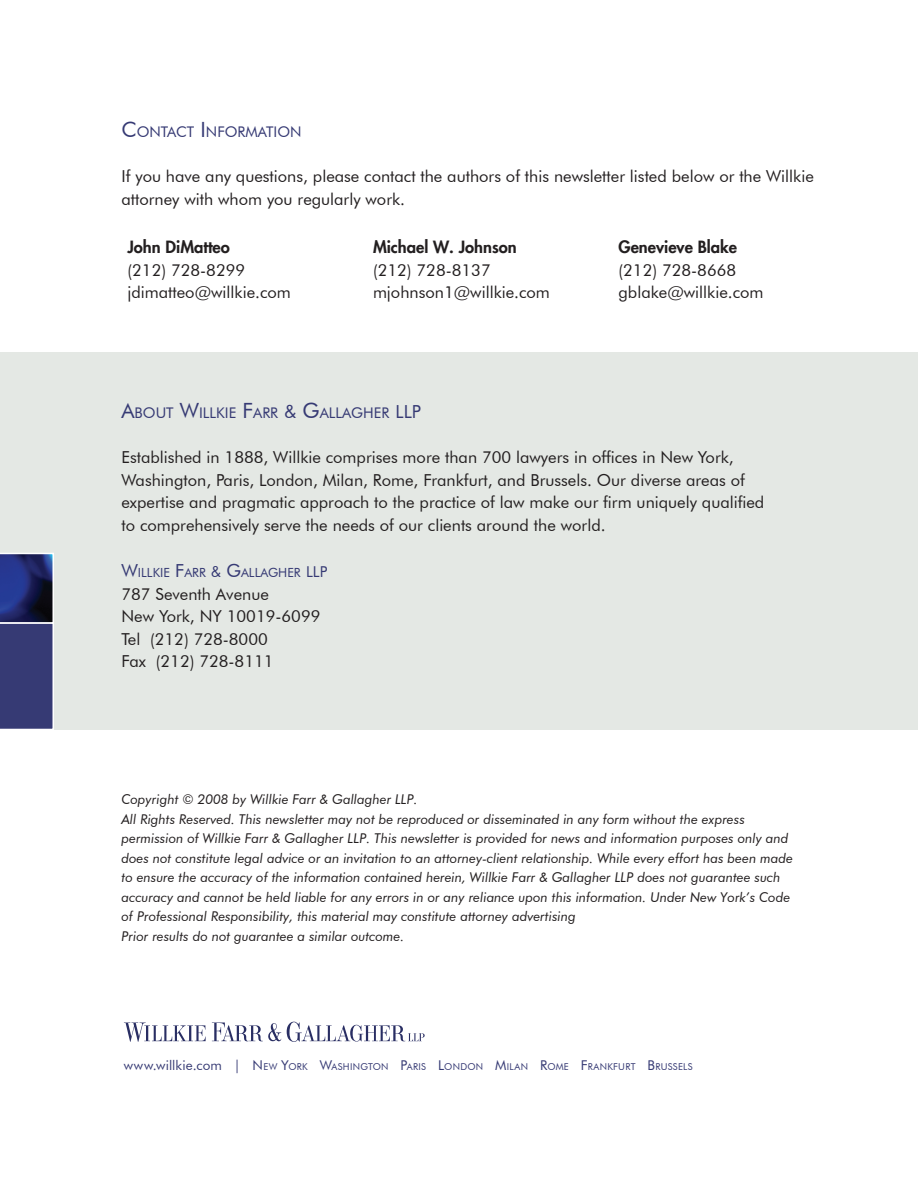
<style>
.page{position:relative;width:918px;height:1188px;background:#fff}
.page>*{position:absolute;margin:0;border:0;box-sizing:border-box;transform-origin:0 0}
.t1{font:16.5px/22.5px "Futura BT";color:#231f20}
.t2{font:800 16.5px "Futura LT";color:#231f20}
.t3{font:14.7px "Futura BT";color:#363a74}
.t4{font:italic 13.5px/19.5px "Futura BT";color:#231f20}
.t5{font:12.6px "Futura BT";color:#363a74}
.t6{font:9.45px "Futura BT";letter-spacing:.03em;color:#363a74}
.s1{font-size:21px}
.s2{font-size:18px}
.s3{font-size:15px}
.s4{font-size:13.5px}
</style>
<div class="page">
<div style="left:0;top:352px;width:918px;height:378px;background:#e4e8e4"></div>
<svg style="left:0;top:553px;width:54px;height:177px;background:#343b73"></svg>
<svg style="left:125px;top:1023px;width:81px;height:19px"></svg>
<svg style="left:212px;top:1023px;width:69px;height:19px"></svg>
<svg style="left:287px;top:1022px;width:138px;height:20px"></svg>
<p class="t3" style="left:122px;top:123px;width:182px"><span class="s1">C</span>ontact <span class="s1">I</span> nformation</p>
<p class="t1" style="left:122px;top:165px;width:694px">If you have any questions, please contact the authors of this newsletter listed below or the Willkie attorney with whom you regularly work.</p>
<p class="t2" style="left:128px;top:236px;width:104px">John DiMatteo</p>
<p class="t1" style="left:128px;top:259px;width:165px">(212) 728-8299 jdimatteo@willkie.com</p>
<p class="t2" style="left:373px;top:236px;width:145px">Michael W. Johnson</p>
<p class="t1" style="left:373px;top:259px;width:178px">(212) 728-8137 mjohnson1@willkie.com</p>
<p class="t2" style="left:618px;top:236px;width:120px">Genevieve Blake</p>
<p class="t1" style="left:618px;top:259px;width:147px">(212) 728-8668 gblake@willkie.com</p>
<p class="t3" style="left:122px;top:404px;width:283px"><span class="s1">A</span>bout <span class="s1">W</span>illkie <span class="s1">F</span>arr <span class="s2">&amp;</span> <span class="s1">G</span>allagher <span class="s2">LLP</span></p>
<p class="t1" style="left:122px;top:446px;width:644px">Established in 1888, Willkie comprises more than 700 lawyers in offices in New York, Washington, Paris, London, Milan, Rome, Frankfurt, and Brussels. Our diverse areas of expertise and pragmatic approach to the practice of law make our firm uniquely qualified to comprehensively serve the needs of our clients around the world.</p>
<p class="t5" style="left:122px;top:565px;width:193px"><span class="s2">W</span>illkie <span class="s2">F</span>arr <span class="s3">&amp;</span> <span class="s2">G</span>allagher <span class="s3">LLP</span></p>
<p class="t1" style="left:122px;top:583px;width:200px">787 Seventh Avenue<br>New York, NY 10019-6099<br>Tel (212) 728-8000<br>Fax (212) 728-8111</p>
<p class="t4" style="left:122px;top:789px;width:673px">Copyright © 2008 by Willkie Farr &amp; Gallagher LLP.<br>All Rights Reserved. This newsletter may not be reproduced or disseminated in any form without the express permission of Willkie Farr &amp; Gallagher LLP. This newsletter is provided for news and information purposes only and does not constitute legal advice or an invitation to an attorney-client relationship. While every effort has been made to ensure the accuracy of the information contained herein, Willkie Farr &amp; Gallagher LLP does not guarantee such accuracy and cannot be held liable for any errors in or any reliance upon this information. Under New York’s Code of Professional Responsibility, this material may constitute attorney advertising<br>Prior results do not guarantee a similar outcome.</p>
<p class="t6" style="left:124px;top:1061px;width:570px"><span class="s4">www.willkie.com | N</span> ew <span class="s4">Y</span>ork <span class="s4">W</span>ashington <span class="s4">P</span>aris <span class="s4">L</span>ondon <span class="s4">M</span>ilan <span class="s4">R</span>ome <span class="s4">F</span>rankfurt <span class="s4">B</span> russels</p>
</div>
